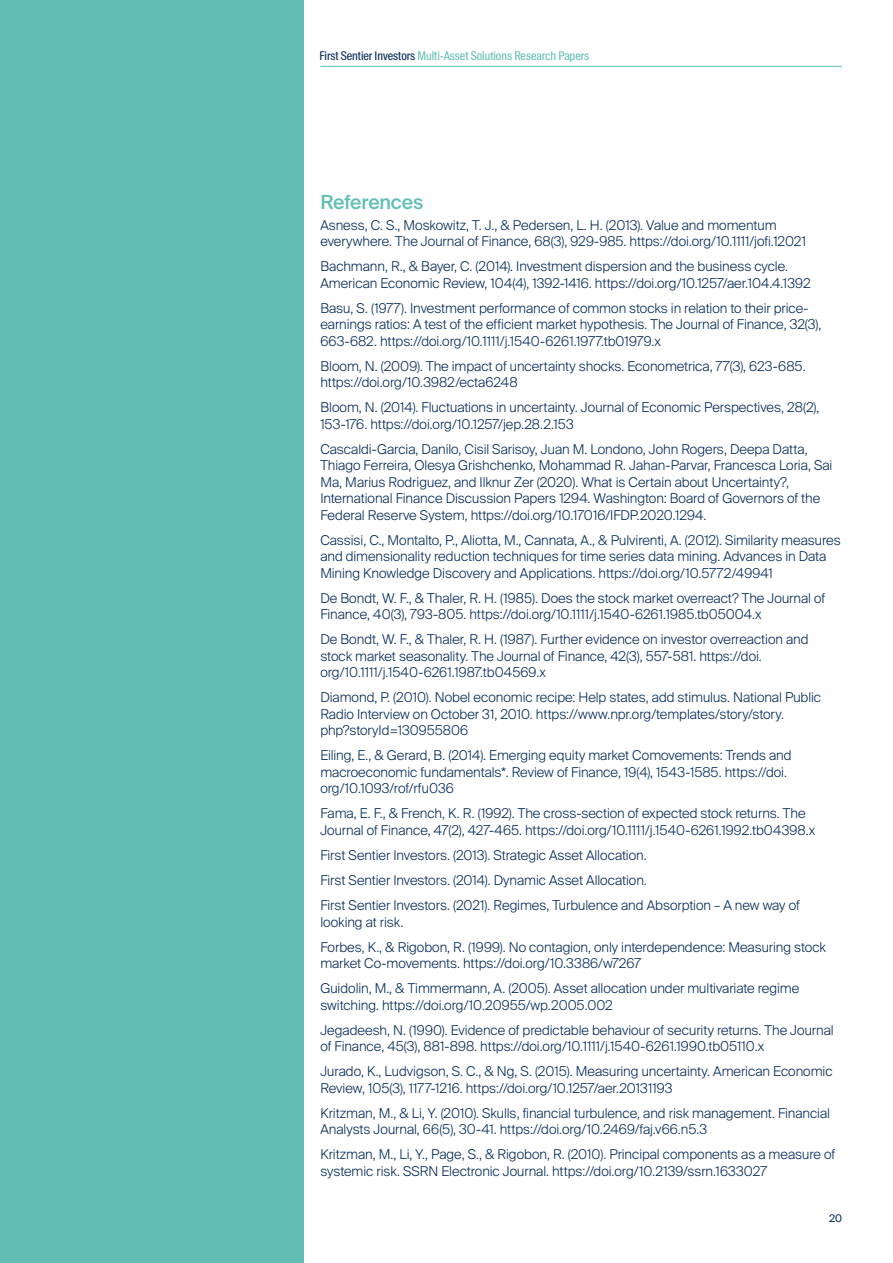
<style>
.page{position:relative;width:893px;height:1263px;background:#fff}
.page>*{position:absolute;margin:0;border:0;box-sizing:border-box;transform-origin:0 0}
.Body_heading{font:500 19.5px "Suisse Intl";letter-spacing:-.01em;color:#60beb3}
.Body_text{font:300 13.5px/16.5px "Suisse Intl";color:#022856}
.t1{font:12px "Suisse Intl Cond";letter-spacing:-.005em;color:#60beb3}
.t2{font:10.5px "Suisse Intl";color:#022856}
.s1{color:#022856}
</style>
<div class="page">
<hr style="left:320px;top:66px;width:522px;height:1px;background:#60beb3">
<div style="left:0;top:0;width:303px;height:1263px;background:#60beb3"></div>
<p class="t1" style="left:319px;top:48px;width:271px"><span class="s1">First Sentier Investors</span> Multi-Asset Solutions Research Papers</p>
<p class="Body_heading" style="left:320px;top:191px;width:104px">References</p>
<p class="Body_text" style="left:320px;top:217px;width:487px">Asness, C. S., Moskowitz, T. J., &amp; Pedersen, L. H. (2013). Value and momentum everywhere. The Journal of Finance, 68(3), 929-985. https://doi.org/10.1111/jofi.12021</p>
<p class="Body_text" style="left:320px;top:258px;width:492px">Bachmann, R., &amp; Bayer, C. (2014). Investment dispersion and the business cycle.<br>American Economic Review, 104(4), 1392-1416. https://doi.org/10.1257/aer.104.4.1392</p>
<p class="Body_text" style="left:320px;top:300px;width:503px">Basu, S. (1977). Investment performance of common stocks in relation to their price&shy;earnings ratios: A test of the efficient market hypothesis. The Journal of Finance, 32(3),<br>663-682. https://doi.org/10.1111/j.1540-6261.1977.tb01979.x</p>
<p class="Body_text" style="left:320px;top:358px;width:487px">Bloom, N. (2009). The impact of uncertainty shocks. Econometrica, 77(3), 623-685. https://doi.org/10.3982/ecta6248</p>
<p class="Body_text" style="left:320px;top:399px;width:500px">Bloom, N. (2014). Fluctuations in uncertainty. Journal of Economic Perspectives, 28(2),<br>153-176. https://doi.org/10.1257/jep.28.2.153</p>
<p class="Body_text" style="left:320px;top:441px;width:514px">Cascaldi-Garcia, Danilo, Cisil Sarisoy, Juan M. Londono, John Rogers, Deepa Datta, Thiago Ferreira, Olesya Grishchenko, Mohammad R. Jahan-Parvar, Francesca Loria, Sai Ma, Marius Rodriguez, and Ilknur Zer (2020). What is Certain about Uncertainty?, International Finance Discussion Papers 1294. Washington: Board of Governors of the Federal Reserve System, https://doi.org/10.17016/IFDP.2020.1294.</p>
<p class="Body_text" style="left:320px;top:532px;width:522px">Cassisi, C., Montalto, P., Aliotta, M., Cannata, A., &amp; Pulvirenti, A. (2012). Similarity measures and dimensionality reduction techniques for time series data mining. Advances in Data<br>Mining Knowledge Discovery and Applications. https://doi.org/10.5772/49941</p>
<p class="Body_text" style="left:320px;top:590px;width:506px">De Bondt, W. F., &amp; Thaler, R. H. (1985). Does the stock market overreact? The Journal of<br>Finance, 40(3), 793-805. https://doi.org/10.1111/j.1540-6261.1985.tb05004.x</p>
<p class="Body_text" style="left:320px;top:631px;width:490px">De Bondt, W. F., &amp; Thaler, R. H. (1987). Further evidence on investor overreaction and stock market seasonality. The Journal of Finance, 42(3), 557-581. https://doi. org/10.1111/j.1540-6261.1987.tb04569.x</p>
<p class="Body_text" style="left:320px;top:689px;width:502px">Diamond, P. (2010). Nobel economic recipe: Help states, add stimulus. National Public<br>Radio Interview on October 31, 2010. https://www.npr.org/templates/story/story. php?storyId=130955806</p>
<p class="Body_text" style="left:320px;top:747px;width:473px">Eiling, E., &amp; Gerard, B. (2014). Emerging equity market Comovements: Trends and macroeconomic fundamentals*. Review of Finance, 19(4), 1543-1585. https://doi. org/10.1093/rof/rfu036</p>
<p class="Body_text" style="left:320px;top:805px;width:496px">Fama, E. F., &amp; French, K. R. (1992). The cross-section of expected stock returns. The<br>Journal of Finance, 47(2), 427-465. https://doi.org/10.1111/j.1540-6261.1992.tb04398.x</p>
<p class="Body_text" style="left:320px;top:847px;width:328px">First Sentier Investors. (2013). Strategic Asset Allocation.</p>
<p class="Body_text" style="left:320px;top:872px;width:328px">First Sentier Investors. (2014). Dynamic Asset Allocation.</p>
<p class="Body_text" style="left:320px;top:897px;width:481px">First Sentier Investors. (2021). Regimes, Turbulence and Absorption – A new way of looking at risk.</p>
<p class="Body_text" style="left:320px;top:938px;width:507px">Forbes, K., &amp; Rigobon, R. (1999). No contagion, only interdependence: Measuring stock market Co-movements. https://doi.org/10.3386/w7267</p>
<p class="Body_text" style="left:320px;top:980px;width:480px">Guidolin, M., &amp; Timmermann, A. (2005). Asset allocation under multivariate regime switching. https://doi.org/10.20955/wp.2005.002</p>
<p class="Body_text" style="left:320px;top:1022px;width:515px">Jegadeesh, N. (1990). Evidence of predictable behaviour of security returns. The Journal of Finance, 45(3), 881-898. https://doi.org/10.1111/j.1540-6261.1990.tb05110.x</p>
<p class="Body_text" style="left:320px;top:1063px;width:514px">Jurado, K., Ludvigson, S. C., &amp; Ng, S. (2015). Measuring uncertainty. American Economic<br>Review, 105(3), 1177-1216. https://doi.org/10.1257/aer.20131193</p>
<p class="Body_text" style="left:320px;top:1105px;width:511px">Kritzman, M., &amp; Li, Y. (2010). Skulls, financial turbulence, and risk management. Financial<br>Analysts Journal, 66(5), 30-41. https://doi.org/10.2469/faj.v66.n5.3</p>
<p class="Body_text" style="left:320px;top:1146px;width:516px">Kritzman, M., Li, Y., Page, S., &amp; Rigobon, R. (2010). Principal components as a measure of systemic risk. SSRN Electronic Journal. https://doi.org/10.2139/ssrn.1633027</p>
<p class="t2" style="left:829px;top:1212px;width:15px">20</p>
</div>
